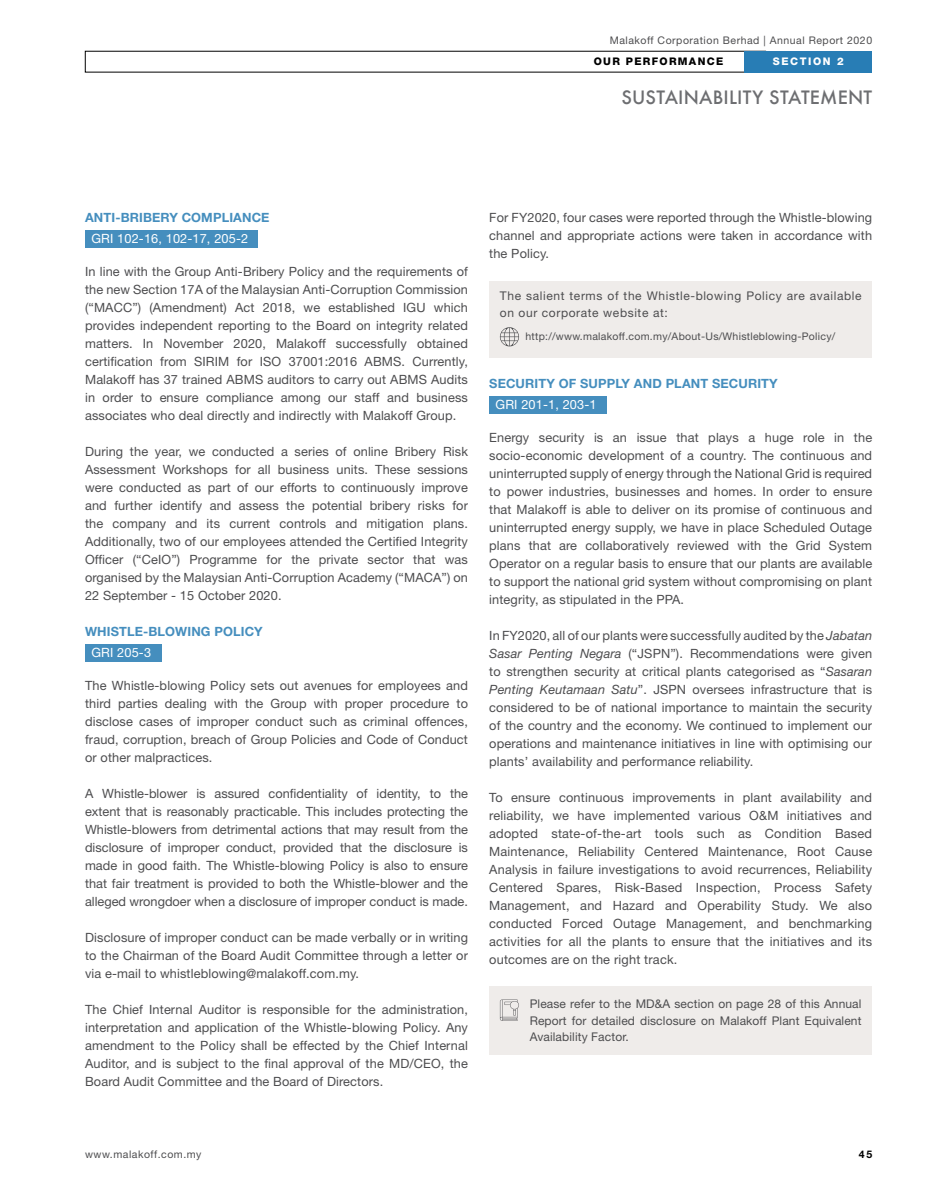
<style>
.page{position:relative;width:936px;height:1191px;background:#fff}
.page>*{position:absolute;margin:0;border:0;box-sizing:border-box;transform-origin:0 0}
.t1{font:500 18px "Futura";letter-spacing:.01em;color:#6d6e71}
.t2{font:12.75px/18px "Helvetica Neue LT Std";letter-spacing:.01em;color:#4d4d4f;text-align:justify}
.t3{font:700 12.75px "Helvetica Neue LT Std";letter-spacing:.01em;color:#458ebe}
.t4{font:12.75px "Helvetica Neue LT Std";letter-spacing:.01em;color:#fff}
.t5{font:12px/16.5px "Helvetica Neue LT Std";letter-spacing:.05em;color:#4d4d4f}
.t6{font:10.5px "Helvetica Neue LT Std";letter-spacing:.05em;color:#4d4d4f}
.t7{font:10.5px "Helvetica Neue LT Std";letter-spacing:.025em;color:#4d4d4f}
.t8{font:800 10.5px "Helvetica Neue LT Std";letter-spacing:.125em;color:#000}
.t9{font:800 10.5px "Helvetica Neue LT Std";letter-spacing:.15em;color:#fff}
.t10{font:700 10.5px "Helvetica Neue LT Std";color:#000}
.s1{font-style:italic}
</style>
<div class="page">
<div style="left:744px;top:51px;width:128px;height:21px;background:#287db5"></div>
<div style="left:85px;top:230px;width:172px;height:17px;background:#458ebe"></div>
<div style="left:85px;top:644px;width:77px;height:17px;background:#458ebe"></div>
<div style="left:489px;top:281px;width:383px;height:76px;background:#efecea"></div>
<svg style="left:500px;top:327px;width:19px;height:19px"></svg>
<div style="left:489px;top:396px;width:117px;height:17px;background:#458ebe"></div>
<div style="left:489px;top:986px;width:383px;height:68px;background:#efecea"></div>
<svg style="left:500px;top:999px;width:19px;height:21px"></svg>
<p class="t6" style="left:609px;top:34px;width:264px">Malakoff Corporation Berhad | Annual Report 2020</p>
<p class="t8" style="left:593px;top:55px;width:131px">OUR PERFORMANCE</p>
<p class="t9" style="left:772px;top:55px;width:72px">SECTION 2</p>
<h1 class="t1" style="left:621px;top:85px;width:252px">SUSTAINABILITY STATEMENT</h1>
<p class="t3" style="left:85px;top:209px;width:186px">ANTI-BRIBERY COMPLIANCE</p>
<p class="t4" style="left:91px;top:231px;width:158px">GRI 102-16, 102-17, 205-2</p>
<p class="t2" style="left:85px;top:262px;width:384px">In line with the Group Anti-Bribery Policy and the requirements of the new Section 17A of the Malaysian Anti-Corruption Commission (“MACC”) (Amendment) Act 2018, we established IGU which provides independent reporting to the Board on integrity related matters. In November 2020, Malakoff successfully obtained certification from SIRIM for ISO 37001:2016 ABMS. Currently, Malakoff has 37 trained ABMS auditors to carry out ABMS Audits in order to ensure compliance among our staff and business associates who deal directly and indirectly with Malakoff Group.</p>
<p class="t2" style="left:85px;top:442px;width:384px">During the year, we conducted a series of online Bribery Risk Assessment Workshops for all business units. These sessions were conducted as part of our efforts to continuously improve and further identify and assess the potential bribery risks for the company and its current controls and mitigation plans.<br>Additionally, two of our employees attended the Certified Integrity Officer (“CeIO”) Programme for the private sector that was organised by the Malaysian Anti-Corruption Academy (“MACA”) on 22 September - 15 October 2020.</p>
<p class="t3" style="left:85px;top:623px;width:179px">WHISTLE-BLOWING POLICY</p>
<p class="t4" style="left:91px;top:645px;width:61px">GRI 205-3</p>
<p class="t2" style="left:85px;top:676px;width:384px">The Whistle-blowing Policy sets out avenues for employees and third parties dealing with the Group with proper procedure to disclose cases of improper conduct such as criminal offences, fraud, corruption, breach of Group Policies and Code of Conduct or other malpractices.</p>
<p class="t2" style="left:85px;top:784px;width:384px">A Whistle-blower is assured confidentiality of identity, to the extent that is reasonably practicable. This includes protecting the Whistle-blowers from detrimental actions that may result from the disclosure of improper conduct, provided that the disclosure is made in good faith. The Whistle-blowing Policy is also to ensure that fair treatment is provided to both the Whistle-blower and the alleged wrongdoer when a disclosure of improper conduct is made.</p>
<p class="t2" style="left:85px;top:928px;width:384px">Disclosure of improper conduct can be made verbally or in writing to the Chairman of the Board Audit Committee through a letter or via e-mail to whistleblowing@malakoff.com.my.</p>
<p class="t2" style="left:85px;top:1000px;width:384px">The Chief Internal Auditor is responsible for the administration, interpretation and application of the Whistle-blowing Policy. Any amendment to the Policy shall be effected by the Chief Internal Auditor, and is subject to the final approval of the MD/CEO, the Board Audit Committee and the Board of Directors.</p>
<p class="t2" style="left:489px;top:208px;width:384px">For FY2020, four cases were reported through the Whistle-blowing channel and appropriate actions were taken in accordance with the Policy.</p>
<p class="t5" style="left:500px;top:287px;width:363px">The salient terms of the Whistle-blowing Policy are available on our corporate website at:</p>
<p class="t7" style="left:525px;top:330px;width:311px">http://www.malakoff.com.my/About-Us/Whistleblowing-Policy/</p>
<p class="t3" style="left:489px;top:375px;width:290px">SECURITY OF SUPPLY AND PLANT SECURITY</p>
<p class="t4" style="left:495px;top:397px;width:102px">GRI 201-1, 203-1</p>
<p class="t2" style="left:489px;top:428px;width:384px">Energy security is an issue that plays a huge role in the socio-economic development of a country. The continuous and uninterrupted supply of energy through the National Grid is required to power industries, businesses and homes. In order to ensure that Malakoff is able to deliver on its promise of continuous and uninterrupted energy supply, we have in place Scheduled Outage plans that are collaboratively reviewed with the Grid System Operator on a regular basis to ensure that our plants are available to support the national grid system without compromising on plant integrity, as stipulated in the PPA.</p>
<p class="t2" style="left:489px;top:626px;width:384px">In FY2020, all of our plants were successfully audited by the <span class="s1">Jabatan Sasar Penting Negara</span> (“JSPN”). Recommendations were given to strengthen security at critical plants categorised as “<span class="s1">Sasaran Penting Keutamaan Satu</span>”. JSPN oversees infrastructure that is considered to be of national importance to maintain the security of the country and the economy. We continued to implement our operations and maintenance initiatives in line with optimising our plants’ availability and performance reliability.</p>
<p class="t2" style="left:489px;top:788px;width:384px">To ensure continuous improvements in plant availability and reliability, we have implemented various O&amp;M initiatives and adopted state-of-the-art tools such as Condition Based Maintenance, Reliability Centered Maintenance, Root Cause Analysis in failure investigations to avoid recurrences, Reliability Centered Spares, Risk-Based Inspection, Process Safety Management, and Hazard and Operability Study. We also conducted Forced Outage Management, and benchmarking activities for all the plants to ensure that the initiatives and its outcomes are on the right track.</p>
<p class="t5" style="left:529px;top:995px;width:333px;text-align:justify">Please refer to the MD&amp;A section on page 28 of this Annual Report for detailed disclosure on Malakoff Plant Equivalent Availability Factor.</p>
<p class="t6" style="left:85px;top:1148px;width:118px">www.malakoff.com.my</p>
<p class="t10" style="left:858px;top:1147px;width:15px">45</p>
</div>
